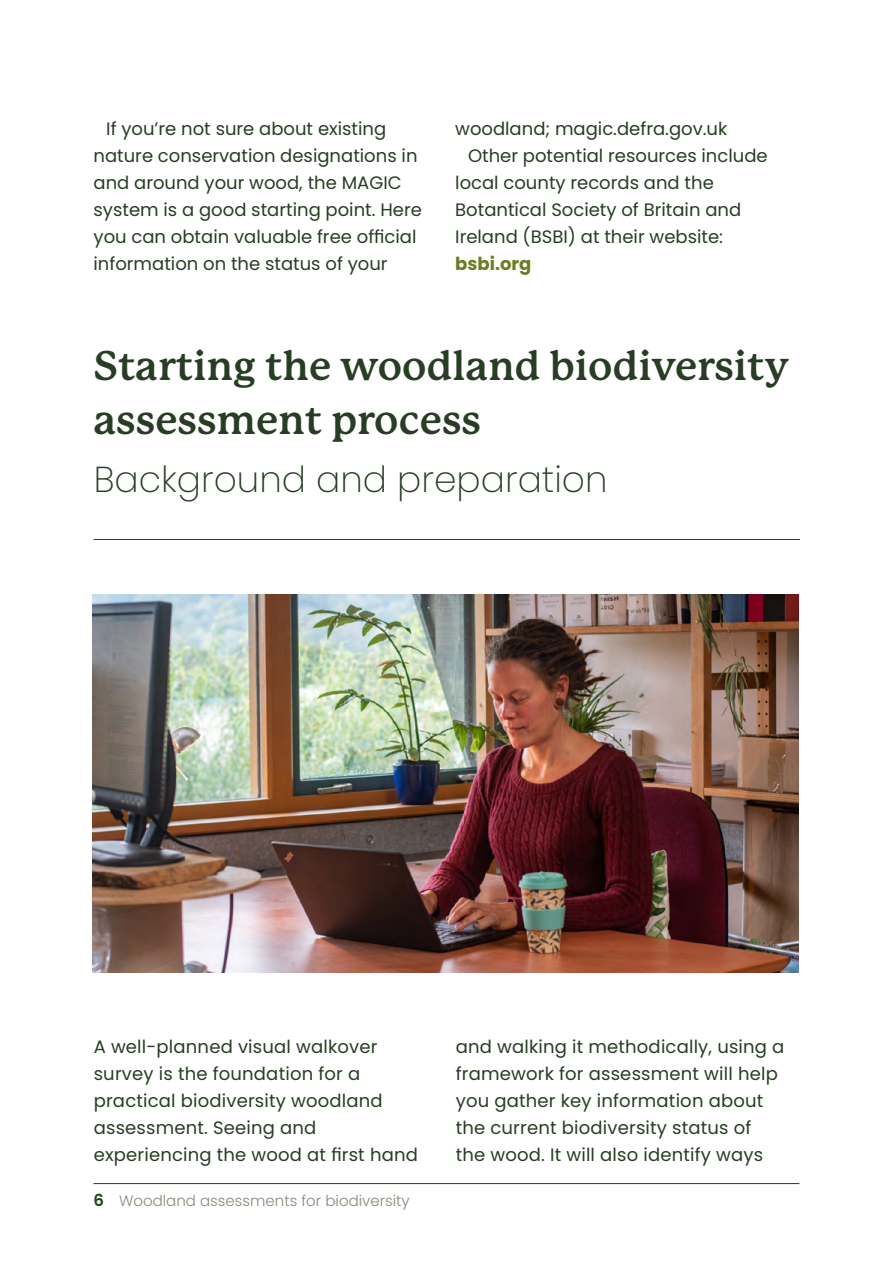
<style>
.page{position:relative;width:893px;height:1263px;background:#fff}
.page>*{position:absolute;margin:0;border:0;box-sizing:border-box;transform-origin:0 0}
.t1{font:700 40.5px/54px "P22 Mackinac Pro";color:#283e24}
.t2{font:200 36px "Poppins";color:#283e24}
.t3{font:18px/27px "Poppins";color:#283e24}
.t4{font:700 18px "Poppins";color:#707b25}
.t5{font:300 15px "Poppins";color:#858b78}
.s1{font-weight:600;font-size:16.5px;color:#283e24}
</style>
<div class="page">
<hr style="left:94px;top:1183px;width:705px;height:1px;background:#283e24">
<hr style="left:94px;top:539px;width:706px;height:1px;background:#283e24">
<img style="left:93px;top:594px;width:706px;height:378px">
<p class="t3" style="left:94px;top:115px;width:330px;text-indent:13px">If you’re not sure about existing nature conservation designations in and around your wood, the MAGIC system is a good starting point. Here you can obtain valuable free official information on the status of your</p>
<p class="t3" style="left:455px;top:115px;width:274px">woodland; magic.defra.gov.uk</p>
<p class="t3" style="left:468px;top:142px;width:301px">Other potential resources include</p>
<p class="t3" style="left:455px;top:169px;width:260px">local county records and the</p>
<p class="t3" style="left:455px;top:196px;width:287px">Botantical Society of Britain and</p>
<p class="t3" style="left:455px;top:223px;width:269px">Ireland (BSBI) at their website:</p>
<p class="t4" style="left:455px;top:253px;width:78px">bsbi.org</p>
<h1 class="t1" style="left:94px;top:339px;width:697px">Starting the woodland biodiversity assessment process</h1>
<h2 class="t2" style="left:94px;top:459px;width:515px">Background and preparation</h2>
<p class="t3" style="left:94px;top:1033px;width:326px">A well-planned visual walkover survey is the foundation for a practical biodiversity woodland assessment. Seeing and experiencing the wood at first hand</p>
<p class="t3" style="left:456px;top:1033px;width:330px">and walking it methodically, using a framework for assessment will help you gather key information about the current biodiversity status of the wood. It will also identify ways</p>
<p class="t5" style="left:94px;top:1192px;width:318px"><span class="s1">6</span> Woodland assessments for biodiversity</p>
</div>
